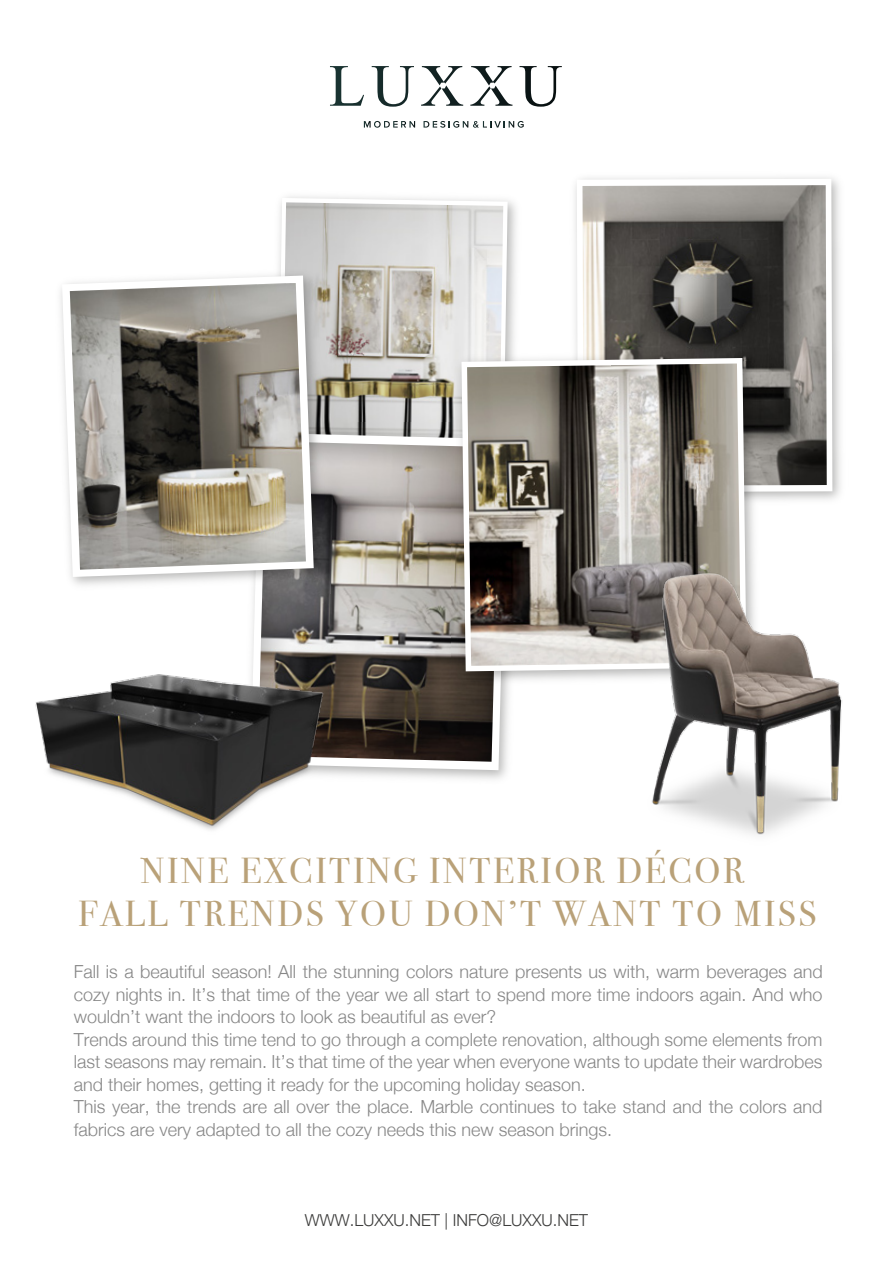
<style>
.page{position:relative;width:893px;height:1263px;background:#fff}
.page>*{position:absolute;margin:0;border:0;box-sizing:border-box;transform-origin:0 0}
.t1{font:36px/43.2px "Bodoni Svty Two ITCTT";letter-spacing:.075em;color:#b9a178;text-align:center}
.t2{font:300 18px/22.5px "Helvetica Neue";color:#878787}
.t3{font:300 16.5px "Helvetica Neue";color:#3c3c3b}
</style>
<div class="page">
<img style="left:574px;top:177px;width:267px;height:323px">
<svg style="left:577px;top:179px;width:255px;height:313px"></svg>
<img style="left:582px;top:185px;width:245px;height:301px">
<svg style="left:277px;top:198px;width:231px;height:149px"></svg>
<img style="left:281px;top:202px;width:222px;height:220px">
<svg style="left:330px;top:66px;width:232px;height:41px"></svg>
<svg style="left:364px;top:121px;width:51px;height:7px"></svg>
<svg style="left:424px;top:121px;width:100px;height:7px"></svg>
<img style="left:331px;top:422px;width:178px;height:357px">
<svg style="left:331px;top:433px;width:176px;height:337px"></svg>
<img style="left:331px;top:441px;width:169px;height:321px">
<img style="left:60px;top:265px;width:271px;height:300px">
<svg style="left:62px;top:276px;width:252px;height:289px"></svg>
<img style="left:70px;top:283px;width:236px;height:282px">
<img style="left:451px;top:347px;width:312px;height:341px">
<svg style="left:461px;top:358px;width:286px;height:313px"></svg>
<img style="left:467px;top:363px;width:274px;height:303px">
<img style="left:627px;top:524px;width:215px;height:311px">
<img style="left:35px;top:565px;width:370px;height:265px">
<h1 class="t1" style="left:78px;top:846px;width:740px">NINE EXCITING INTERIOR DÉCOR<br>FALL TRENDS YOU DON’T WANT TO MISS</h1>
<p class="t2" style="left:74px;top:959px;width:750px">Fall is a beautiful season! All the stunning colors nature presents us with, warm beverages and cozy nights in. It’s that time of the year we all start to spend more time indoors again. And who wouldn’t want the indoors to look as beautiful as ever?<br>Trends around this time tend to go through a complete renovation, although some elements from last seasons may remain. It’s that time of the year when everyone wants to update their wardrobes and their homes, getting it ready for the upcoming holiday season.<br>This year, the trends are all over the place. Marble continues to take stand and the colors and fabrics are very adapted to all the cozy needs this new season brings.</p>
<p class="t3" style="left:305px;top:1207px;width:285px">WWW.LUXXU.NET | INFO@LUXXU.NET</p>
</div>
